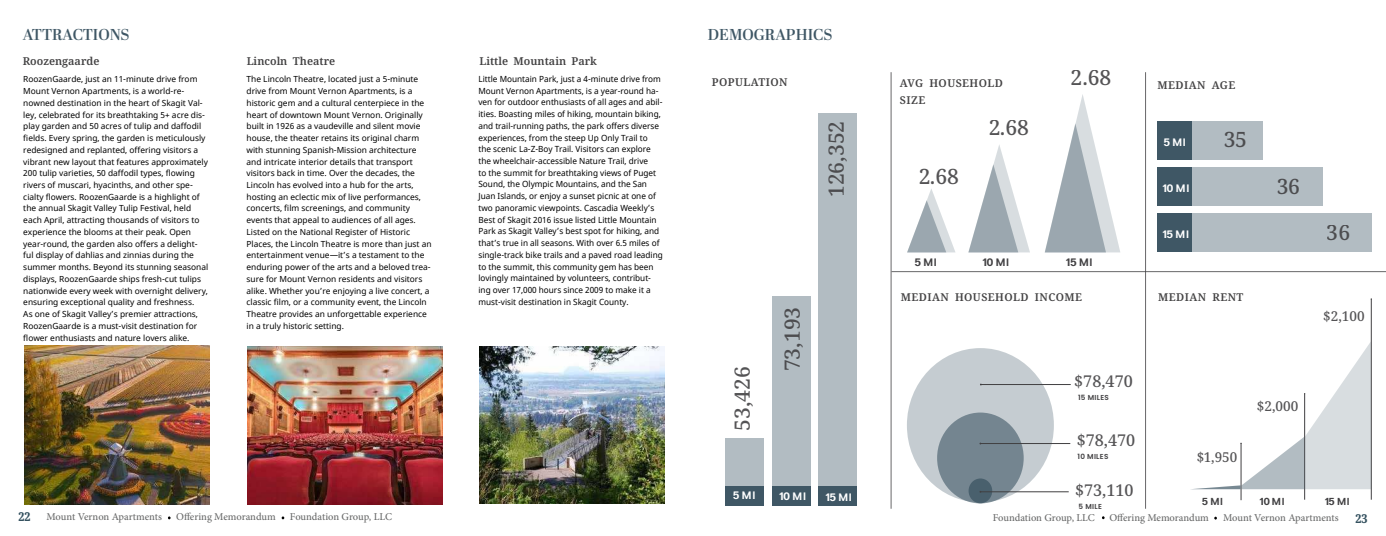
<style>
.page{position:relative;width:1386px;height:536px;background:#fff}
.page>*{position:absolute;margin:0;border:0;box-sizing:border-box;transform-origin:0 0}
.t1{font:500 21.09px "Noto Serif";color:#414042}
.t2{font:500 16.19px "Noto Serif";color:#414042}
.t3{font:600 15.75px "Abril Display";letter-spacing:-.005em;color:#3f5765}
.t4{font:500 13.56px "Noto Serif";color:#414042}
.t5{font:800 condensed 12.25px "Noto Serif";color:#355260}
.t6{font:600 10.85px "Noto Serif Sinhala";color:#424142}
.t7{font:600 10.76px "Noto Serif Sinhala";letter-spacing:.04em;color:#434243}
.t8{font:700 10.76px "Forma DJR Deck";color:#fff}
.t9{font:600 10.76px "Noto Serif Sinhala";letter-spacing:.04em;color:#424142}
.t10{font:700 10.76px "Forma DJR Deck";color:#414042}
.t11{font:600 10.76px "Poppins";color:#fff}
.t12{font:600 10.76px "Poppins";color:#414042}
.t13{font:500 10.5px "Minion Pro";letter-spacing:-.005em;color:#696a6a}
.t14{font:700 10.15px "Forma DJR Deck";color:#414042}
.t15{font:600 10.15px "Poppins";color:#414042}
.t16{font:8.49px/11.7px "Noto Sans";color:#000}
.t17{font:8.4px/11.7px "Noto Sans";color:#000}
.t18{font:600 7.17px "Poppins";letter-spacing:.04em;color:#414042}
.s1{font-family:"Forma DJR Deck";font-weight:700}
.s2{font-family:"Poppins";font-weight:600}
</style>
<div class="page">
<div style="left:907px;top:348px;width:147px;height:154px;background:#c5ccd1;border-radius:50%"></div>
<div style="left:725px;top:438px;width:38px;height:48px;background:#b2bcc2"></div>
<div style="left:725px;top:485px;width:38px;height:20px;background:#3f5765"></div>
<div style="left:772px;top:295px;width:38px;height:191px;background:#b2bcc2"></div>
<div style="left:772px;top:486px;width:38px;height:20px;background:#3f5765"></div>
<div style="left:818px;top:113px;width:39px;height:373px;background:#b2bcc2"></div>
<div style="left:818px;top:486px;width:39px;height:20px;background:#3f5765"></div>
<hr style="left:891px;top:72px;width:1px;height:436px;background:#414042">
<hr style="left:1145px;top:72px;width:1px;height:436px;background:#414042">
<hr style="left:892px;top:271px;width:494px;height:1px;background:#414042">
<svg style="left:907px;top:189px;width:48px;height:63px"></svg>
<svg style="left:1045px;top:94px;width:75px;height:158px"></svg>
<svg style="left:968px;top:145px;width:62px;height:107px"></svg>
<div style="left:937px;top:412px;width:87px;height:91px;background:#748590;border-radius:50%"></div>
<div style="left:969px;top:478px;width:23px;height:25px;background:#49606d;border-radius:50%"></div>
<div style="left:1191px;top:121px;width:71px;height:38px;background:#b2bcc2"></div>
<div style="left:1158px;top:121px;width:34px;height:38px;background:#3f5765"></div>
<div style="left:1192px;top:167px;width:131px;height:39px;background:#b2bcc2"></div>
<div style="left:1158px;top:167px;width:34px;height:39px;background:#3f5765"></div>
<div style="left:1191px;top:213px;width:181px;height:39px;background:#b2bcc2"></div>
<div style="left:1158px;top:213px;width:34px;height:39px;background:#3f5765"></div>
<hr style="left:1241px;top:443px;width:1px;height:56px;background:#414042">
<hr style="left:1304px;top:393px;width:1px;height:106px;background:#414042">
<hr style="left:1371px;top:299px;width:1px;height:200px;background:#414042">
<svg style="left:1194px;top:341px;width:177px;height:148px"></svg>
<hr style="left:981px;top:384px;width:90px;height:1px;background:#414042">
<hr style="left:980px;top:443px;width:90px;height:1px;background:#414042">
<hr style="left:980px;top:491px;width:89px;height:1px;background:#414042">
<img style="left:479px;top:346px;width:186px;height:157px">
<img style="left:248px;top:346px;width:195px;height:158px">
<img style="left:24px;top:345px;width:185px;height:159px">
<h3 class="t3" style="left:23px;top:24px;width:108px">ATTRACTIONS</h3>
<p class="t6" style="left:23px;top:54px;width:78px">Roozengaarde</p>
<p class="t6" style="left:247px;top:54px;width:90px">Lincoln Theatre</p>
<p class="t17" style="left:23px;top:74px;width:187px">RoozenGaarde, just an 11-minute drive from Mount Vernon Apartments, is a world-re&shy;nowned destination in the heart of Skagit Val&shy;ley, celebrated for its breathtaking 5+ acre dis&shy;play garden and 50 acres of tulip and daffodil fields. Every spring, the garden is meticulously redesigned and replanted, offering visitors a vibrant new layout that features approximately 200 tulip varieties, 50 daffodil types, flowing rivers of muscari, hyacinths, and other spe&shy;cialty flowers. RoozenGaarde is a highlight of the annual Skagit Valley Tulip Festival, held each April, attracting thousands of visitors to experience the blooms at their peak. Open year-round, the garden also offers a delight&shy;ful display of dahlias and zinnias during the summer months. Beyond its stunning seasonal displays, RoozenGaarde ships fresh-cut tulips nationwide every week with overnight delivery, ensuring exceptional quality and freshness.<br>As one of Skagit Valley’s premier attractions, RoozenGaarde is a must-visit destination for flower enthusiasts and nature lovers alike.</p>
<p class="t17" style="left:247px;top:74px;width:187px">The Lincoln Theatre, located just a 5-minute drive from Mount Vernon Apartments, is a historic gem and a cultural centerpiece in the heart of downtown Mount Vernon. Originally built in 1926 as a vaudeville and silent movie house, the theater retains its original charm with stunning Spanish-Mission architecture and intricate interior details that transport visitors back in time. Over the decades, the Lincoln has evolved into a hub for the arts, hosting an eclectic mix of live performances, concerts, film screenings, and community events that appeal to audiences of all ages.<br>Listed on the National Register of Historic Places, the Lincoln Theatre is more than just an entertainment venue—it’s a testament to the enduring power of the arts and a beloved trea&shy;sure for Mount Vernon residents and visitors alike. Whether you’re enjoying a live concert, a classic film, or a community event, the Lincoln Theatre provides an unforgettable experience in a truly historic setting.</p>
<p class="t6" style="left:479px;top:54px;width:119px">Little Mountain Park</p>
<p class="t16" style="left:478px;top:73px;width:186px">Little Mountain Park, just a 4-minute drive from Mount Vernon Apartments, is a year-round ha&shy;ven for outdoor enthusiasts of all ages and abil&shy;ities. Boasting miles of hiking, mountain biking, and trail-running paths, the park offers diverse experiences, from the steep Up Only Trail to<br>the scenic La-Z-Boy Trail. Visitors can explore the wheelchair-accessible Nature Trail, drive<br>to the summit for breathtaking views of Puget Sound, the Olympic Mountains, and the San Juan Islands, or enjoy a sunset picnic at one of two panoramic viewpoints. Cascadia Weekly’s Best of Skagit 2016 issue listed Little Mountain Park as Skagit Valley’s best spot for hiking, and that’s true in all seasons. With over 6.5 miles of single-track bike trails and a paved road leading to the summit, this community gem has been lovingly maintained by volunteers, contribut&shy;ing over 17,000 hours since 2009 to make it a must-visit destination in Skagit County.</p>
<h3 class="t3" style="left:708px;top:24px;width:126px">DEMOGRAPHICS</h3>
<p class="t9" style="left:712px;top:76px;width:77px">POPULATION</p>
<p class="t7" style="left:900px;top:77px;width:105px">AVG HOUSEHOLD</p>
<p class="t7" style="left:1158px;top:79px;width:79px">MEDIAN AGE</p>
<p class="t7" style="left:900px;top:93px;width:27px">SIZE</p>
<h1 class="t1" style="left:1071px;top:63px;width:42px">2.68</h1>
<h1 class="t1" style="left:822px;top:197px;width:78px;rotate:-90deg">126,352</h1>
<h1 class="t1" style="left:728px;top:430px;width:66px;rotate:-90deg">53,426</h1>
<h1 class="t1" style="left:778px;top:371px;width:66px;rotate:-90deg">73,193</h1>
<h1 class="t1" style="left:918px;top:162px;width:42px">2.68</h1>
<h1 class="t1" style="left:988px;top:113px;width:42px">2.68</h1>
<p class="t12" style="left:915px;top:256px;width:24px"><span class="s1">5</span> MI</p>
<p class="t10" style="left:983px;top:255px;width:28px">10 <span class="s2">MI</span></p>
<p class="t10" style="left:1066px;top:255px;width:28px">15 <span class="s2">MI</span></p>
<p class="t11" style="left:1164px;top:136px;width:24px"><span class="s1">5</span> MI</p>
<p class="t8" style="left:1163px;top:181px;width:28px">10 <span class="s2">MI</span></p>
<p class="t8" style="left:1163px;top:227px;width:28px">15 <span class="s2">MI</span></p>
<h1 class="t1" style="left:1223px;top:125px;width:25px">35</h1>
<p class="t7" style="left:901px;top:290px;width:183px">MEDIAN HOUSEHOLD INCOME</p>
<p class="t7" style="left:1158px;top:290px;width:87px">MEDIAN RENT</p>
<h2 class="t2" style="left:1074px;top:369px;width:60px">$78,470</h2>
<p class="t18" style="left:1078px;top:393px;width:32px">15 MILES</p>
<h1 class="t1" style="left:1276px;top:172px;width:25px">36</h1>
<h3 class="t4" style="left:1257px;top:396px;width:43px">$2,000</h3>
<h1 class="t1" style="left:1327px;top:218px;width:25px">36</h1>
<h3 class="t4" style="left:1323px;top:307px;width:43px">$2,100</h3>
<p class="t11" style="left:733px;top:488px;width:24px"><span class="s1">5</span> MI</p>
<p class="t8" style="left:780px;top:489px;width:28px">10 <span class="s2">MI</span></p>
<p class="t8" style="left:826px;top:490px;width:28px">15 <span class="s2">MI</span></p>
<h2 class="t2" style="left:1077px;top:429px;width:60px">$78,470</h2>
<h2 class="t2" style="left:1075px;top:478px;width:60px">$73,110</h2>
<p class="t18" style="left:1077px;top:452px;width:32px">10 MILES</p>
<p class="t18" style="left:1078px;top:502px;width:25px">5 MILE</p>
<h3 class="t4" style="left:1196px;top:448px;width:43px">$1,950</h3>
<p class="t15" style="left:1202px;top:495px;width:22px"><span class="s1">5</span> MI</p>
<p class="t14" style="left:1260px;top:495px;width:26px">10 <span class="s2">MI</span></p>
<p class="t14" style="left:1325px;top:495px;width:26px">15 <span class="s2">MI</span></p>
<h3 class="t5" style="left:19px;top:508px;width:14px">22</h3>
<p class="t13" style="left:47px;top:509px;width:117px">Mount Vernon Apartments</p>
<p class="t13" style="left:176px;top:509px;width:101px">Offering Memorandum</p>
<p class="t13" style="left:290px;top:509px;width:104px">Foundation Group, LLC</p>
<p class="t13" style="left:993px;top:510px;width:104px">Foundation Group, LLC</p>
<p class="t13" style="left:1109px;top:510px;width:101px">Offering Memorandum</p>
<p class="t13" style="left:1223px;top:510px;width:117px">Mount Vernon Apartments</p>
<h3 class="t5" style="left:1355px;top:509px;width:14px">23</h3>
</div>
